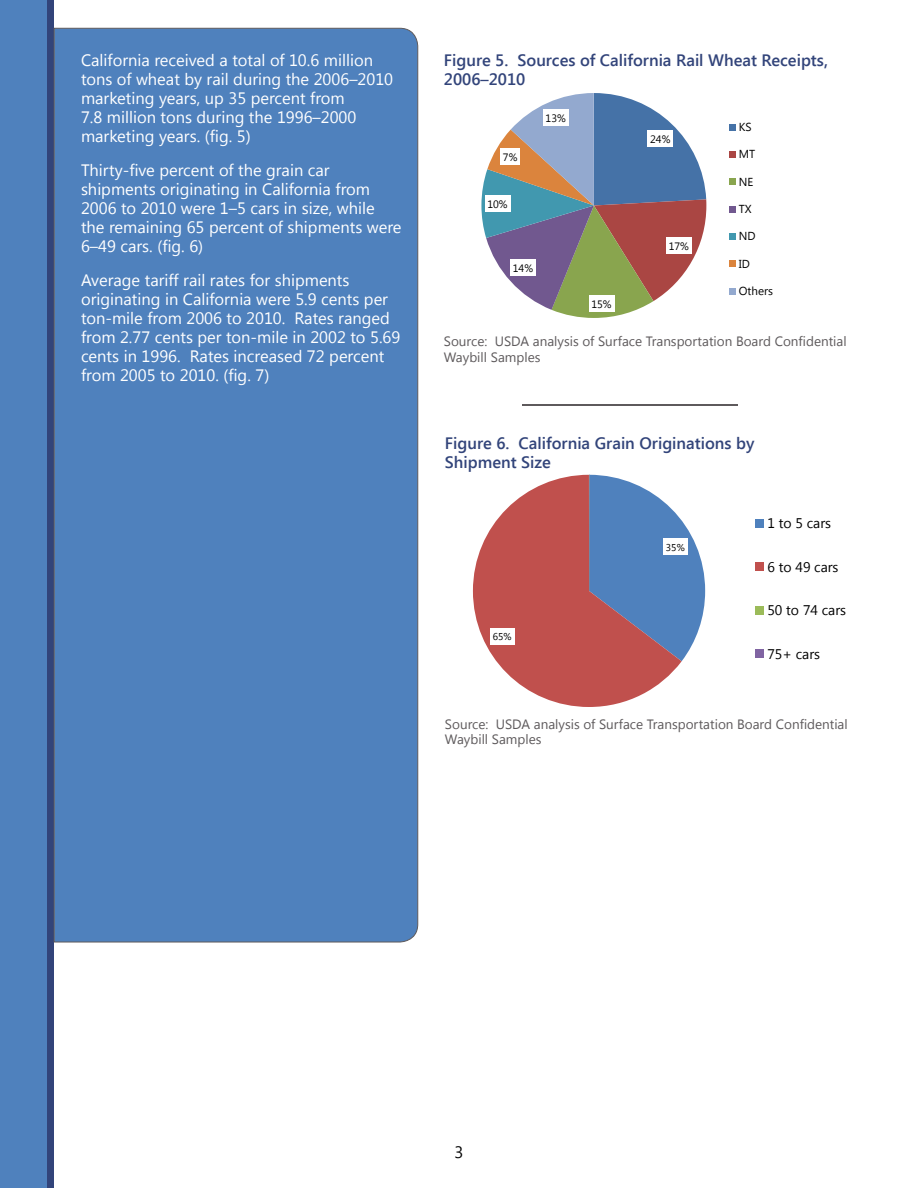
<style>
.page{position:relative;width:918px;height:1188px;background:#fff}
.page>*{position:absolute;margin:0;border:0;box-sizing:border-box;transform-origin:0 0}
.Content{font:16.5px/18.9px "Segoe UI";color:#fff}
.Figure_titles{font:600 16.5px/19px "Segoe UI";color:#32447a}
.Content-2{font:16.5px "Segoe UI";color:#000}
.t1{font:13.95px "Segoe UI";letter-spacing:-.005em;color:#000}
.Source{font:13.5px/15.6px "Segoe UI";color:#5e5a5c}
.t2{font:11.55px "Segoe UI";color:#000}
.t3{font:10.65px "Segoe UI";color:#000}
.t4{font:9.9px "Segoe UI";color:#000}
</style>
<div class="page">
<div style="left:0;top:0;width:54px;height:1188px;background:#4f81bd"></div>
<div style="left:47px;top:0;width:7px;height:1188px;background:#32447a"></div>
<div style="left:54px;top:28px;width:364px;height:914px;background:#4f81bd"></div>
<svg style="left:481px;top:93px;width:225px;height:225px"></svg>
<div style="left:648px;top:130px;width:25px;height:17px;background:#fff"></div>
<div style="left:666px;top:237px;width:25px;height:17px;background:#fff"></div>
<div style="left:589px;top:295px;width:25px;height:17px;background:#fff"></div>
<div style="left:510px;top:259px;width:26px;height:17px;background:#fff"></div>
<div style="left:485px;top:195px;width:25px;height:17px;background:#fff"></div>
<div style="left:500px;top:148px;width:20px;height:17px;background:#fff"></div>
<div style="left:543px;top:109px;width:25px;height:17px;background:#fff"></div>
<div style="left:729px;top:124px;width:7px;height:7px;background:#4572a7"></div>
<div style="left:729px;top:151px;width:7px;height:7px;background:#aa4643"></div>
<div style="left:729px;top:178px;width:7px;height:7px;background:#89a54e"></div>
<div style="left:729px;top:206px;width:7px;height:7px;background:#71588f"></div>
<div style="left:729px;top:233px;width:7px;height:7px;background:#4198af"></div>
<div style="left:729px;top:260px;width:7px;height:7px;background:#db843d"></div>
<div style="left:729px;top:288px;width:7px;height:7px;background:#93a9cf"></div>
<svg style="left:682px;top:521px;width:23px;height:140px"></svg>
<svg style="left:473px;top:475px;width:209px;height:232px;fill:#c0504d"></svg>
<div style="left:663px;top:538px;width:25px;height:17px;background:#fff"></div>
<div style="left:490px;top:628px;width:25px;height:16px;background:#fff"></div>
<div style="left:755px;top:519px;width:9px;height:9px;background:#4f81bd"></div>
<div style="left:755px;top:563px;width:9px;height:8px;background:#c0504d"></div>
<div style="left:755px;top:606px;width:9px;height:9px;background:#9bbb59"></div>
<div style="left:755px;top:650px;width:9px;height:8px;background:#8064a2"></div>
<hr style="left:522px;top:404px;width:216px;height:1px;background:#5e5a5c">
<p class="Content" style="left:81px;top:50px;width:314px">California received a total of 10.6 million tons of wheat by rail during the 2006–2010 marketing years, up 35 percent from<br>7.8 million tons during the 1996–2000 marketing years. (fig. 5)</p>
<p class="Content" style="left:81px;top:160px;width:322px">Thirty-five percent of the grain car shipments originating in California from 2006 to 2010 were 1–5 cars in size, while the remaining 65 percent of shipments were 6–49 cars. (fig. 6)</p>
<p class="Content" style="left:81px;top:270px;width:321px">Average tariff rail rates for shipments originating in California were 5.9 cents per ton-mile from 2006 to 2010. Rates ranged from 2.77 cents per ton-mile in 2002 to 5.69 cents in 1996. Rates increased 72 percent from 2005 to 2010. (fig. 7)</p>
<p class="Figure_titles" style="left:444px;top:50px;width:386px">Figure 5. Sources of California Rail Wheat Receipts,<br>2006–2010</p>
<p class="t3" style="left:503px;top:150px;width:16px">7%</p>
<p class="t3" style="left:487px;top:197px;width:22px">10%</p>
<p class="t3" style="left:546px;top:110px;width:22px">13%</p>
<p class="t3" style="left:513px;top:261px;width:22px">14%</p>
<p class="t3" style="left:591px;top:297px;width:22px">15%</p>
<p class="t3" style="left:650px;top:132px;width:22px">24%</p>
<p class="t3" style="left:669px;top:239px;width:22px">17%</p>
<p class="t2" style="left:739px;top:119px;width:14px">KS</p>
<p class="t2" style="left:739px;top:146px;width:18px">MT</p>
<p class="t2" style="left:739px;top:174px;width:16px">NE</p>
<p class="t2" style="left:739px;top:201px;width:14px">TX</p>
<p class="t2" style="left:739px;top:228px;width:18px">ND</p>
<p class="t2" style="left:739px;top:256px;width:13px">ID</p>
<p class="t2" style="left:739px;top:283px;width:36px">Others</p>
<p class="Source" style="left:444px;top:333px;width:404px">Source: USDA analysis of Surface Transportation Board Confidential<br>Waybill Samples</p>
<p class="Figure_titles" style="left:445px;top:433px;width:311px">Figure 6. California Grain Originations by<br>Shipment Size</p>
<p class="t4" style="left:493px;top:630px;width:20px">65%</p>
<p class="t4" style="left:666px;top:540px;width:20px">35%</p>
<p class="t1" style="left:767px;top:513px;width:65px">1 to 5 cars</p>
<p class="t1" style="left:767px;top:557px;width:73px">6 to 49 cars</p>
<p class="t1" style="left:767px;top:600px;width:80px">50 to 74 cars</p>
<p class="t1" style="left:767px;top:644px;width:54px">75+ cars</p>
<p class="Source" style="left:445px;top:716px;width:404px">Source: USDA analysis of Surface Transportation Board Confidential<br>Waybill Samples</p>
<p class="Content-2" style="left:455px;top:1141px;width:10px">3</p>
</div>
